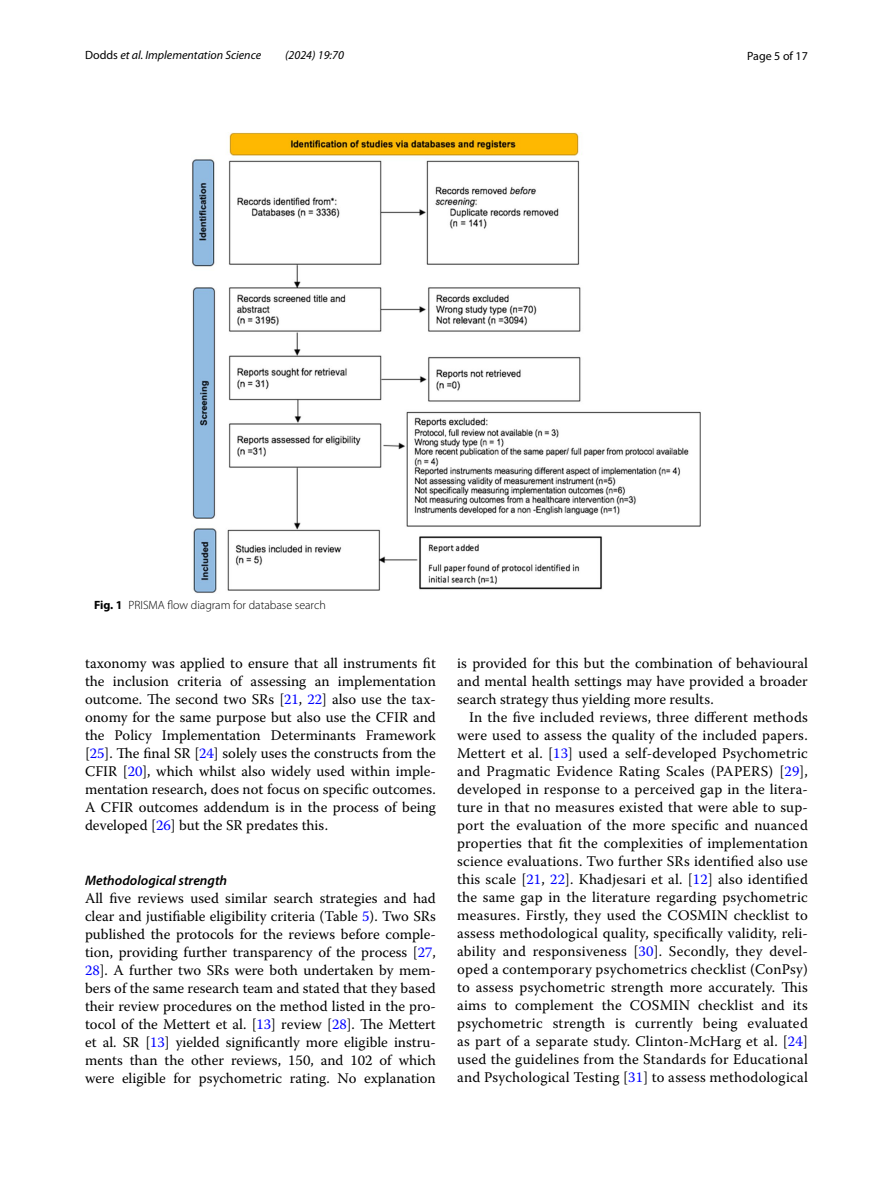
<style>
.page{position:relative;width:893px;height:1187px;background:#fff}
.page>*{position:absolute;margin:0;border:0;box-sizing:border-box;transform-origin:0 0}
.t1{font:14.7px/18px "Warnock Pro";color:#000;text-align:justify}
.t2{font:italic 600 13.8px "Myriad Pro";color:#000}
.t3{font:italic 12px "Myriad Pro";color:#000}
.t4{font:300 12px "Myriad Pro";color:#000}
.t5{font:12px "Myriad Pro";color:#000}
.s1{font-style:normal}
.s2{font-weight:700}
.s3{color:#00f}
</style>
<div class="page">
<img style="left:192px;top:133px;width:509px;height:460px">
<p class="t3" style="left:85px;top:48px;width:178px"><span class="s1">Dodds</span> et al. Implementation Science</p>
<p class="t3" style="left:285px;top:48px;width:60px">(2024) 19:70</p>
<p class="t5" style="left:747px;top:48px;width:62px">Page 5 of 17</p>
<p class="t4" style="left:94px;top:598px;width:233px"><span class="s2">Fig. 1</span> PRISMA flow diagram for database search</p>
<p class="t1" style="left:85px;top:653px;width:352px">taxonomy was applied to ensure that all instruments fit the inclusion criteria of assessing an implementation outcome. The second two SRs [<span class="s3">21</span>, <span class="s3">22</span>] also use the tax&shy;onomy for the same purpose but also use the CFIR and the Policy Implementation Determinants Framework [<span class="s3">25</span>]. The final SR [<span class="s3">24</span>] solely uses the constructs from the CFIR [<span class="s3">20</span>], which whilst also widely used within imple&shy;mentation research, does not focus on specific outcomes.<br>A CFIR outcomes addendum is in the process of being developed [<span class="s3">26</span>] but the SR predates this.</p>
<p class="t2" style="left:85px;top:871px;width:144px">Methodological strength</p>
<p class="t1" style="left:85px;top:888px;width:352px">All five reviews used similar search strategies and had clear and justifiable eligibility criteria (Table <span class="s3">5</span>). Two SRs published the protocols for the reviews before comple&shy;tion, providing further transparency of the process [<span class="s3">27</span>, <span class="s3">28</span>]. A further two SRs were both undertaken by mem&shy;bers of the same research team and stated that they based their review procedures on the method listed in the pro&shy;tocol of the Mettert et al. [<span class="s3">13</span>] review [<span class="s3">28</span>]. The Mettert et al. SR [<span class="s3">13</span>] yielded significantly more eligible instru&shy;ments than the other reviews, 150, and 102 of which were eligible for psychometric rating. No explanation</p>
<p class="t1" style="left:457px;top:653px;width:352px">is provided for this but the combination of behavioural and mental health settings may have provided a broader search strategy thus yielding more results.</p>
<p class="t1" style="left:457px;top:707px;width:352px;text-indent:12px">In the five included reviews, three different methods were used to assess the quality of the included papers.<br>Mettert et al. [<span class="s3">13</span>] used a self-developed Psychometric and Pragmatic Evidence Rating Scales (PAPERS) [<span class="s3">29</span>], developed in response to a perceived gap in the litera&shy;ture in that no measures existed that were able to sup&shy;port the evaluation of the more specific and nuanced properties that fit the complexities of implementation science evaluations. Two further SRs identified also use this scale [<span class="s3">21</span>, <span class="s3">22</span>]. Khadjesari et al. [<span class="s3">12</span>] also identified the same gap in the literature regarding psychometric measures. Firstly, they used the COSMIN checklist to assess methodological quality, specifically validity, reli&shy;ability and responsiveness [<span class="s3">30</span>]. Secondly, they devel&shy;oped a contemporary psychometrics checklist (ConPsy) to assess psychometric strength more accurately. This aims to complement the COSMIN checklist and its psychometric strength is currently being evaluated as part of a separate study. Clinton-McHarg et al. [<span class="s3">24</span>] used the guidelines from the Standards for Educational and Psychological Testing [<span class="s3">31</span>] to assess methodological</p>
</div>
